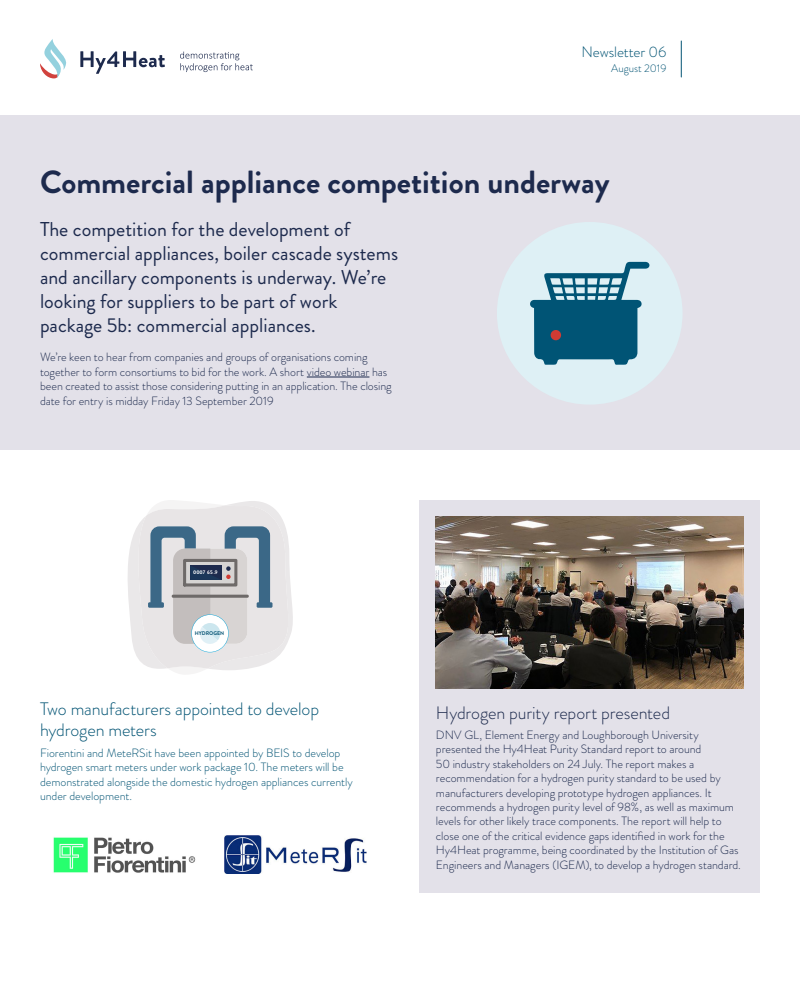
<style>
.page{position:relative;width:800px;height:1000px;background:#fff}
.page>*{position:absolute;margin:0;border:0;box-sizing:border-box;transform-origin:0 0}
.t1{font:700 32px "Brandon Grotesque";color:#1d2a4d}
.t2{font:20px/24px "Brandon Grotesque";color:#1d2a4d}
.t3{font:300 18px/21.6px "Brandon Grotesque";letter-spacing:-.01em;color:#035474}
.t4{font:300 18px "Brandon Grotesque";letter-spacing:-.005em;color:#1d2a4d}
.t5{font:300 15px "Brandon Grotesque";letter-spacing:-.005em;color:#035474}
.t6{font:300 12px/14.4px "Brandon Grotesque";letter-spacing:-.005em;color:#1d2a4d}
.t7{font:300 12px/14.4px "Brandon Grotesque";letter-spacing:-.005em;color:#035474}
.t8{font:300 11px "Brandon Grotesque";letter-spacing:-.005em;color:#035474}
.t9{font:700 5.3px "Brandon Grotesque";color:#095676}
.t10{font:700 5.2px "Brandon Grotesque";color:#fff}
</style>
<div class="page">
<div style="left:0;top:116px;width:800px;height:334px;background:#e3e1e9"></div>
<div style="left:420px;top:500px;width:340px;height:393px;background:#e3e1e9"></div>
<svg style="left:40px;top:39px;width:26px;height:39px"></svg>
<svg style="left:80px;top:51px;width:85px;height:23px"></svg>
<svg style="left:180px;top:52px;width:73px;height:20px"></svg>
<hr style="left:307px;top:377px;width:62px;height:1px;background:#1d2a4d">
<hr style="left:681px;top:41px;width:1px;height:36px;background:#035474">
<img style="left:224px;top:836px;width:143px;height:37px">
<img style="left:53px;top:837px;width:143px;height:36px">
<img style="left:436px;top:516px;width:308px;height:173px">
<svg style="left:128px;top:500px;width:165px;height:174px"></svg>
<div style="left:497px;top:222px;width:186px;height:183px;background:#def0f5;border-radius:50%"></div>
<svg style="left:530px;top:262px;width:119px;height:103px"></svg>
<div style="left:551px;top:330px;width:10px;height:10px;background:#d13b33;border-radius:50%"></div>
<p class="t5" style="left:581px;top:41px;width:87px">Newsletter 06</p>
<p class="t8" style="left:611px;top:61px;width:57px">August 2019</p>
<h1 class="t1" style="left:40px;top:159px;width:571px">Commercial appliance competition underway</h1>
<h2 class="t2" style="left:40px;top:217px;width:360px">The competition for the development of commercial appliances, boiler cascade systems and ancillary components is underway. We’re looking for suppliers to be part of work package 5b: commercial appliances.</h2>
<p class="t6" style="left:40px;top:350px;width:353px">We’re keen to hear from companies and groups of organisations coming together to form consortiums to bid for the work. A short video webinar has been created to assist those considering putting in an application. The closing date for entry is midday Friday 13 September 2019</p>
<p class="t10" style="left:193px;top:569px;width:26px">0007 65 .9</p>
<p class="t9" style="left:195px;top:630px;width:31px">HYDROGEN</p>
<h3 class="t3" style="left:40px;top:698px;width:281px">Two manufacturers appointed to develop hydrogen meters</h3>
<p class="t7" style="left:40px;top:745px;width:314px">Fiorentini and MeteRSit have been appointed by BEIS to develop hydrogen smart meters under work package 10. The meters will be demonstrated alongside the domestic hydrogen appliances currently under development.</p>
<h3 class="t4" style="left:436px;top:700px;width:236px">Hydrogen purity report presented</h3>
<p class="t6" style="left:436px;top:728px;width:306px">DNV GL, Element Energy and Loughborough University presented the Hy4Heat Purity Standard report to around<br>50 industry stakeholders on 24 July. The report makes a recommendation for a hydrogen purity standard to be used by manufacturers developing prototype hydrogen appliances. It recommends a hydrogen purity level of 98%, as well as maximum levels for other likely trace components. The report will help to close one of the critical evidence gaps identified in work for the Hy4Heat programme, being coordinated by the Institution of Gas Engineers and Managers (IGEM), to develop a hydrogen standard.</p>
</div>
